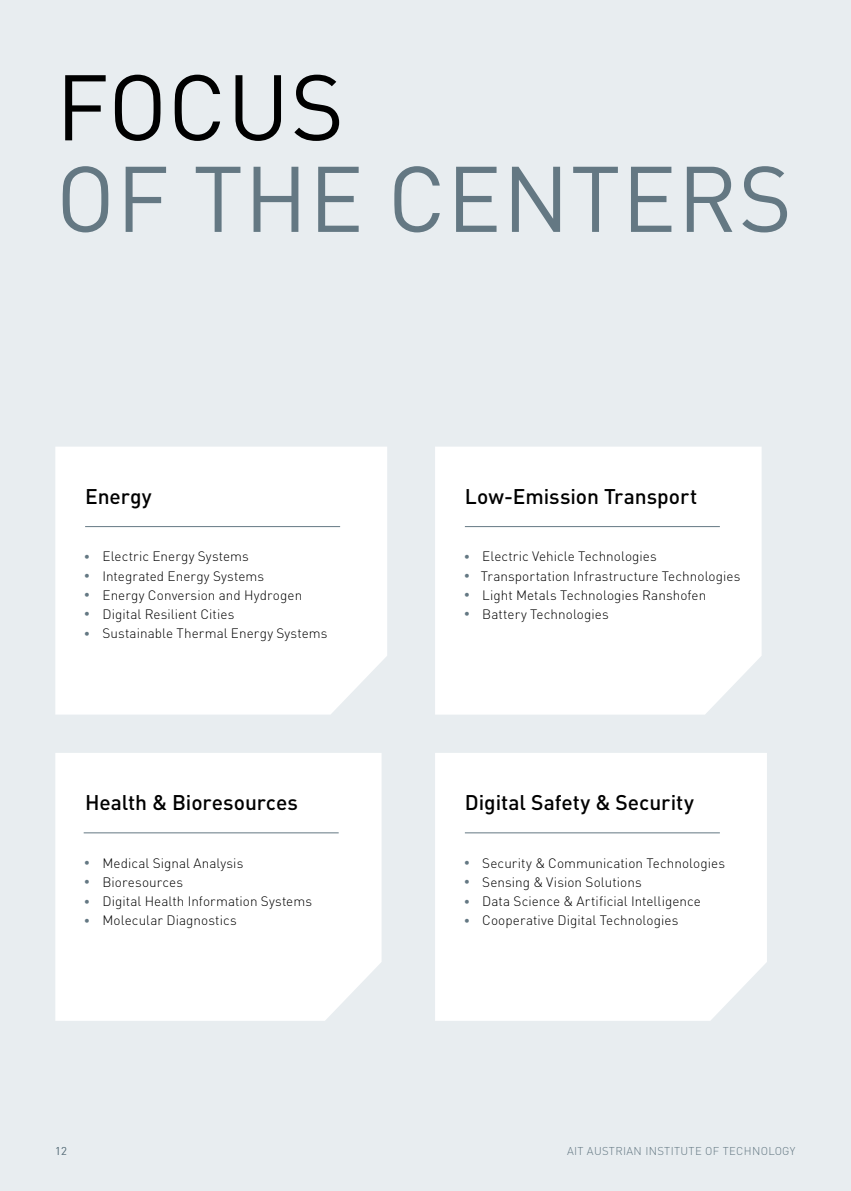
<style>
.page{position:relative;width:851px;height:1191px;background:#fff}
.page>*{position:absolute;margin:0;border:0;box-sizing:border-box;transform-origin:0 0}
.Cover_Headline_Center{font:91.5px/91.5px "DINOT";letter-spacing:.01em;color:#647883}
.Introtext_14{font:500 21px "DINOT";letter-spacing:-.005em;color:#000}
._9_Pt_Infografik_Aufzählung{font:300 13.5px "DINOT";letter-spacing:.005em;color:#000}
.t1{font:300 11.25px "DINOT";letter-spacing:.03em;color:#647883}
.s1{color:#000}
.s2{font-weight:400;font-size:12px;color:#647883}
</style>
<div class="page">
<div style="left:0;top:0;width:850px;height:1191px;background:#e8edf0"></div>
<div style="left:55px;top:447px;width:332px;height:267px;background:#fff"></div>
<div style="left:435px;top:753px;width:331px;height:267px;background:#fff"></div>
<div style="left:55px;top:753px;width:326px;height:267px;background:#fff"></div>
<div style="left:435px;top:447px;width:326px;height:267px;background:#fff"></div>
<hr style="left:465px;top:832px;width:254px;height:1px;background:#647883">
<hr style="left:84px;top:832px;width:254px;height:1px;background:#647883">
<hr style="left:85px;top:526px;width:255px;height:1px;background:#647883">
<hr style="left:465px;top:526px;width:254px;height:1px;background:#647883">
<p class="Cover_Headline_Center" style="left:56px;top:56px;width:737px"><span class="s1">FOCUS<br></span>OF THE CENTERS</p>
<p class="Introtext_14" style="left:85px;top:480px;width:68px">Energy</p>
<p class="_9_Pt_Infografik_Aufzählung" style="left:84px;top:546px;width:166px"><span class="s2">•</span> Electric Energy Systems</p>
<p class="_9_Pt_Infografik_Aufzählung" style="left:84px;top:565px;width:182px"><span class="s2">•</span> Integrated Energy Systems</p>
<p class="_9_Pt_Infografik_Aufzählung" style="left:84px;top:584px;width:220px"><span class="s2">•</span> Energy Conversion and Hydrogen</p>
<p class="_9_Pt_Infografik_Aufzählung" style="left:84px;top:604px;width:152px"><span class="s2">•</span> Digital Resilient Cities</p>
<p class="_9_Pt_Infografik_Aufzählung" style="left:84px;top:623px;width:245px"><span class="s2">•</span> Sustainable Thermal Energy Systems</p>
<p class="Introtext_14" style="left:85px;top:786px;width:214px">Health &amp; Bioresources</p>
<p class="_9_Pt_Infografik_Aufzählung" style="left:84px;top:852px;width:161px"><span class="s2">•</span> Medical Signal Analysis</p>
<p class="_9_Pt_Infografik_Aufzählung" style="left:84px;top:871px;width:101px"><span class="s2">•</span> Bioresources</p>
<p class="_9_Pt_Infografik_Aufzählung" style="left:84px;top:891px;width:229px"><span class="s2">•</span> Digital Health Information Systems</p>
<p class="_9_Pt_Infografik_Aufzählung" style="left:84px;top:910px;width:154px"><span class="s2">•</span> Molecular Diagnostics</p>
<p class="Introtext_14" style="left:465px;top:480px;width:234px">Low-Emission Transport</p>
<p class="_9_Pt_Infografik_Aufzählung" style="left:463px;top:546px;width:195px"><span class="s2">•</span> Electric Vehicle Technologies</p>
<p class="_9_Pt_Infografik_Aufzählung" style="left:463px;top:565px;width:278px"><span class="s2">•</span> Transportation Infrastructure Technologies</p>
<p class="_9_Pt_Infografik_Aufzählung" style="left:463px;top:584px;width:244px"><span class="s2">•</span> Light Metals Technologies Ranshofen</p>
<p class="_9_Pt_Infografik_Aufzählung" style="left:463px;top:604px;width:147px"><span class="s2">•</span> Battery Technologies</p>
<p class="Introtext_14" style="left:465px;top:786px;width:230px">Digital Safety &amp; Security</p>
<p class="_9_Pt_Infografik_Aufzählung" style="left:463px;top:852px;width:263px"><span class="s2">•</span> Security &amp; Communication Technologies</p>
<p class="_9_Pt_Infografik_Aufzählung" style="left:463px;top:871px;width:179px"><span class="s2">•</span> Sensing &amp; Vision Solutions</p>
<p class="_9_Pt_Infografik_Aufzählung" style="left:463px;top:891px;width:239px"><span class="s2">•</span> Data Science &amp; Artificial Intelligence</p>
<p class="_9_Pt_Infografik_Aufzählung" style="left:463px;top:910px;width:216px"><span class="s2">•</span> Cooperative Digital Technologies</p>
<p class="t1" style="left:55px;top:1142px;width:13px">12</p>
<p class="t1" style="left:567px;top:1142px;width:230px">AIT AUSTRIAN INSTITUTE OF TECHNOLOGY</p>
</div>
